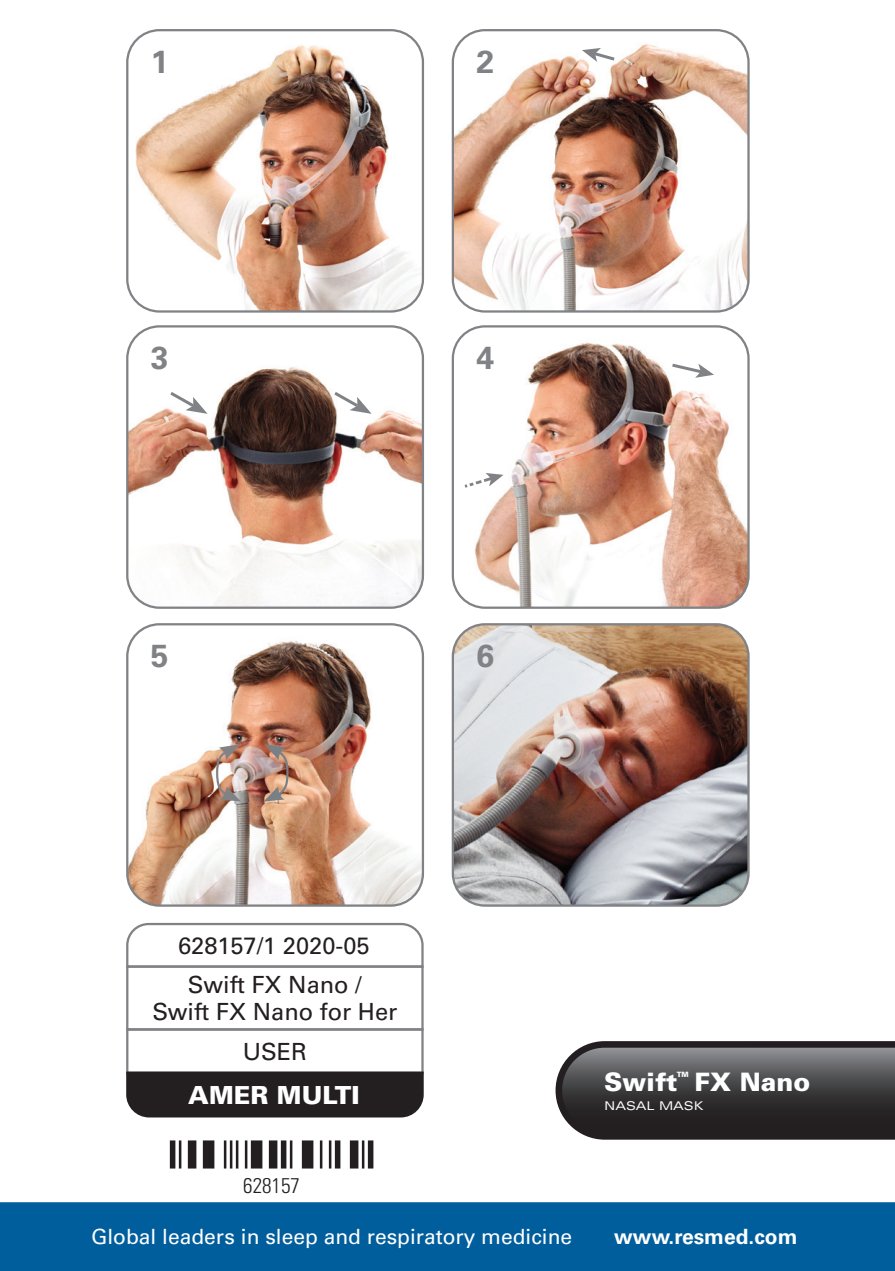
<style>
.page{position:relative;width:895px;height:1271px;background:#fff}
.page>*{position:absolute;margin:0;border:0;box-sizing:border-box;transform-origin:0 0}
.t1{font:700 31.8px "Univers LT Std";color:#808285}
.t2{font:900 25.5px "Univers LT Std";color:#fff}
.t3{font:900 24.9px "Univers LT Std";color:#fff}
.t4{font:23.7px/39.3px "Univers LT Std";color:#231f20;text-align:center}
.t5{font:300 condensed 21.3px "Univers LT Std";color:#231f20}
.t6{font:21px "Univers LT Std";color:#fff}
.t7{font:700 21px "Univers LT Std";color:#fff}
.t8{font:expanded 12px "Univers LT Std";color:#fff}
.t9{font:900 7.2px "Univers LT Std";color:#fff}
</style>
<div class="page">
<div style="left:0;top:1203px;width:895px;height:68px;background:#015e9d"></div>
<svg style="left:555px;top:1041px;width:340px;height:98px;background:#484748"></svg>
<svg style="left:126px;top:922px;width:298px;height:43px"></svg>
<div style="left:126px;top:965px;width:298px;height:66px;border:2px solid #808285"></div>
<div style="left:126px;top:1028px;width:298px;height:46px;border:2px solid #808285"></div>
<svg style="left:126px;top:1070px;width:298px;height:48px;background:#2f2c2d"></svg>
<img style="left:129px;top:30px;width:294px;height:280px">
<div style="left:126px;top:29px;width:298px;height:284px;border:2px solid #808285;border-radius:32px"></div>
<img style="left:129px;top:328px;width:294px;height:278px">
<svg style="left:167px;top:389px;width:41px;height:25px"></svg>
<svg style="left:331px;top:389px;width:41px;height:25px"></svg>
<div style="left:126px;top:325px;width:298px;height:284px;border:2px solid #808285;border-radius:32px"></div>
<img style="left:129px;top:626px;width:294px;height:278px">
<svg style="left:215px;top:744px;width:26px;height:57px"></svg>
<svg style="left:263px;top:744px;width:27px;height:57px;background:#b18b79"></svg>
<div style="left:126px;top:623px;width:298px;height:284px;border:2px solid #808285;border-radius:32px"></div>
<img style="left:453px;top:30px;width:294px;height:280px">
<svg style="left:582px;top:48px;width:32px;height:14px"></svg>
<div style="left:452px;top:29px;width:298px;height:284px;border:2px solid #808285;border-radius:32px"></div>
<img style="left:453px;top:328px;width:294px;height:280px">
<svg style="left:672px;top:364px;width:42px;height:14px"></svg>
<svg style="left:465px;top:473px;width:38px;height:15px"></svg>
<div style="left:452px;top:325px;width:298px;height:284px;border:2px solid #808285;border-radius:32px"></div>
<img style="left:453px;top:624px;width:294px;height:280px">
<div style="left:452px;top:623px;width:298px;height:284px;border:2px solid #808285;border-radius:32px"></div>
<div style="left:170px;top:1140px;width:5px;height:28px;background:#231f20"></div>
<hr style="left:179px;top:1140px;width:2px;height:28px;background:#231f20">
<div style="left:188px;top:1140px;width:8px;height:28px;background:#231f20"></div>
<div style="left:203px;top:1140px;width:11px;height:28px;background:#231f20"></div>
<hr style="left:224px;top:1140px;width:2px;height:28px;background:#231f20">
<hr style="left:230px;top:1140px;width:2px;height:28px;background:#231f20">
<hr style="left:236px;top:1140px;width:2px;height:28px;background:#231f20">
<hr style="left:245px;top:1140px;width:2px;height:28px;background:#231f20">
<div style="left:251px;top:1140px;width:11px;height:28px;background:#231f20"></div>
<div style="left:269px;top:1140px;width:8px;height:28px;background:#231f20"></div>
<div style="left:281px;top:1140px;width:5px;height:28px;background:#231f20"></div>
<hr style="left:290px;top:1140px;width:2px;height:28px;background:#231f20">
<div style="left:302px;top:1140px;width:11px;height:28px;background:#231f20"></div>
<hr style="left:320px;top:1140px;width:2px;height:28px;background:#231f20">
<hr style="left:329px;top:1140px;width:2px;height:28px;background:#231f20">
<div style="left:335px;top:1140px;width:5px;height:28px;background:#231f20"></div>
<div style="left:350px;top:1140px;width:8px;height:28px;background:#231f20"></div>
<hr style="left:362px;top:1140px;width:2px;height:28px;background:#231f20">
<div style="left:368px;top:1140px;width:5px;height:28px;background:#231f20"></div>
<svg style="left:889px;top:1269px;width:6px;height:2px"></svg>
<h1 class="t1" style="left:151px;top:43px;width:19px">1</h1>
<h1 class="t1" style="left:151px;top:339px;width:19px">3</h1>
<h1 class="t1" style="left:476px;top:43px;width:19px">2</h1>
<h1 class="t1" style="left:476px;top:339px;width:19px">4</h1>
<h1 class="t1" style="left:151px;top:637px;width:19px">5</h1>
<h1 class="t1" style="left:476px;top:637px;width:19px">6</h1>
<p class="t4" style="left:178px;top:926px;width:193px">628157/1 2020-05<br>Swift FX Nano /</p>
<p class="t4" style="left:152px;top:992px;width:246px">Swift FX Nano for Her<br>USER</p>
<p class="t3" style="left:188px;top:1079px;width:173px">AMER MULTI</p>
<p class="t5" style="left:243px;top:1172px;width:58px">628157</p>
<p class="t9" style="left:677px;top:1070px;width:14px">TM</p>
<p class="t8" style="left:605px;top:1098px;width:100px">NASAL MASK</p>
<p class="t2" style="left:604px;top:1065px;width:208px">Swift FX Nano</p>
<p class="t6" style="left:91px;top:1224px;width:483px">Global leaders in sleep and respiratory medicine</p>
<p class="t7" style="left:614px;top:1224px;width:185px">www.resmed.com</p>
</div>
